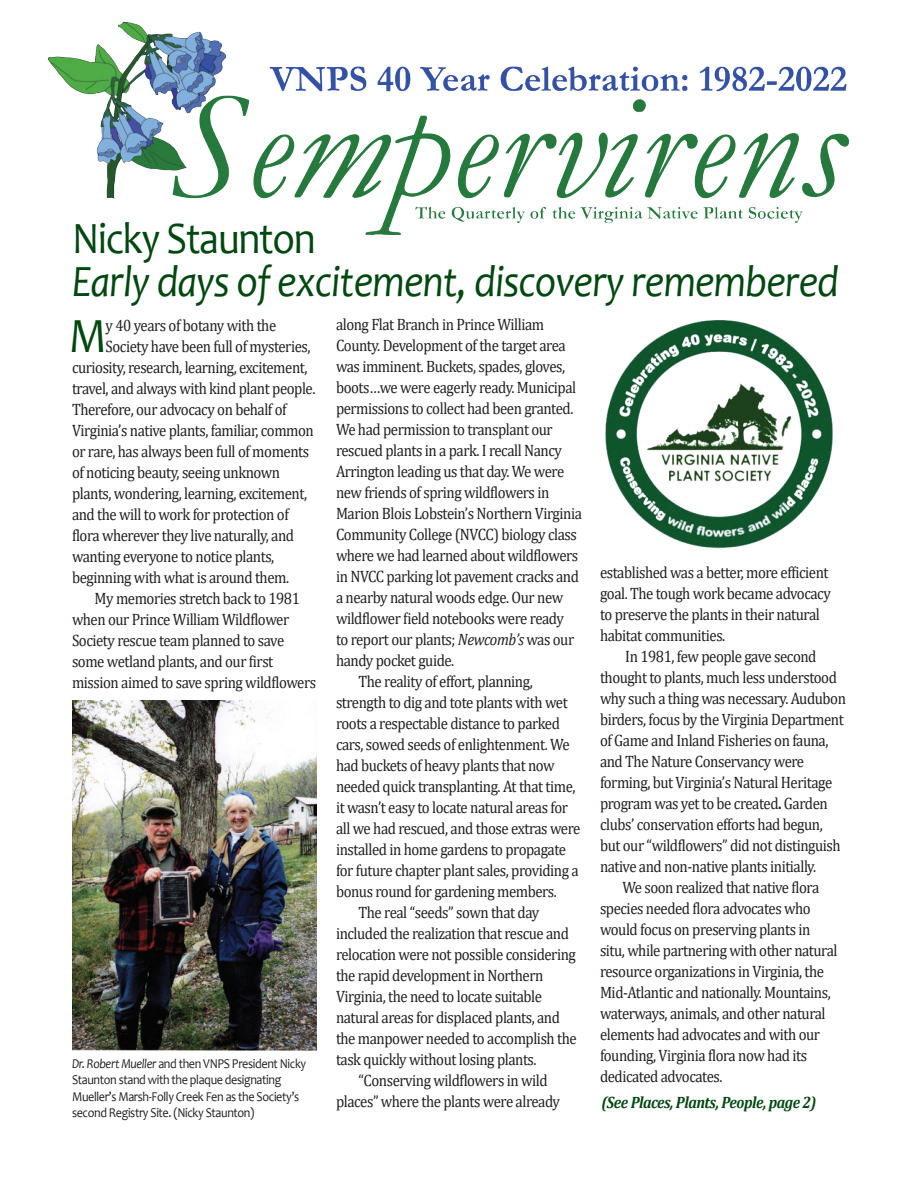
<style>
.page{position:relative;width:918px;height:1188px;background:#fff}
.page>*{position:absolute;margin:0;border:0;box-sizing:border-box;transform-origin:0 0}
.t1{font:49.5px "Candara";color:#004710;scale:.9 1}
.t2{font:italic 45px "Candara";letter-spacing:-.02em;color:#004710;scale:.9 1}
.t3{font:45px "Candara";letter-spacing:-.03em;color:#004710;scale:.9 1}
.t4{font:16.5px/21px "Cambria";letter-spacing:-.03em;color:#231f20;scale:.9 1}
.t5{font:italic 700 16.5px "Cambria";letter-spacing:-.03em;color:#004710;scale:.9 1}
.t6{font:13.5px/16.5px "Candara";letter-spacing:-.03em;color:#231f20;scale:.9 1}
.s1{font-style:italic}
.s2{font-weight:700}
</style>
<div class="page">
<img style="left:49px;top:23px;width:801px;height:212px">
<img style="left:605px;top:321px;width:228px;height:228px">
<img style="left:72px;top:700px;width:245px;height:350px">
<h2 class="t3" style="left:72px;top:210px;width:273px">Nicky Staunton</h2>
<h2 class="t2" style="left:72px;top:253px;width:854px">Early days of excitement, discovery remembered</h2>
<h1 class="t1" style="left:69px;top:304px;width:44px">M</h1>
<p class="t4" style="left:106px;top:314px;width:191px">y 40 years of botany with the</p>
<p class="t4" style="left:106px;top:335px;width:229px">Society have been full of mysteries,</p>
<p class="t4" style="left:72px;top:356px;width:263px">curiosity, research, learning, excitement,</p>
<p class="t4" style="left:72px;top:377px;width:272px">travel, and always with kind plant people.</p>
<p class="t4" style="left:72px;top:398px;width:240px">Therefore, our advocacy on behalf of</p>
<p class="t4" style="left:72px;top:419px;width:270px">Virginia’s native plants, familiar, common</p>
<p class="t4" style="left:72px;top:440px;width:265px">or rare, has always been full of moments</p>
<p class="t4" style="left:72px;top:461px;width:233px">of noticing beauty, seeing unknown</p>
<p class="t4" style="left:72px;top:482px;width:263px">plants, wondering, learning, excitement,</p>
<p class="t4" style="left:72px;top:503px;width:243px">and the will to work for protection of</p>
<p class="t4" style="left:72px;top:524px;width:248px">flora wherever they live naturally, and</p>
<p class="t4" style="left:72px;top:545px;width:226px">wanting everyone to notice plants,</p>
<p class="t4" style="left:72px;top:566px;width:243px">beginning with what is around them.</p>
<p class="t4" style="left:94px;top:587px;width:230px">My memories stretch back to 1981</p>
<p class="t4" style="left:72px;top:608px;width:243px">when our Prince William Wildflower</p>
<p class="t4" style="left:72px;top:629px;width:237px">Society rescue team planned to save</p>
<p class="t4" style="left:72px;top:650px;width:225px">some wetland plants, and our first</p>
<p class="t4" style="left:72px;top:671px;width:273px">mission aimed to save spring wildflowers</p>
<p class="t6" style="left:72px;top:1055px;width:262px"><span class="s1">Dr. Robert Mueller</span> and then VNPS President Nicky Staunton stand with the plaque designating Mueller’s Marsh-Folly Creek Fen as the Society’s second Registry Site. (Nicky Staunton)</p>
<p class="t4" style="left:336px;top:314px;width:233px">along Flat Branch in Prince William</p>
<p class="t4" style="left:336px;top:335px;width:257px">County. Development of the target area</p>
<p class="t4" style="left:336px;top:356px;width:256px">was imminent. Buckets, spades, gloves,</p>
<p class="t4" style="left:336px;top:377px;width:268px">boots…we were eagerly ready. Municipal</p>
<p class="t4" style="left:336px;top:398px;width:265px">permissions to collect had been granted.</p>
<p class="t4" style="left:336px;top:419px;width:242px">We had permission to transplant our</p>
<p class="t4" style="left:336px;top:440px;width:253px">rescued plants in a park. I recall Nancy</p>
<p class="t4" style="left:336px;top:461px;width:255px">Arrington leading us that day. We were</p>
<p class="t4" style="left:336px;top:482px;width:239px">new friends of spring wildflowers in</p>
<p class="t4" style="left:336px;top:503px;width:275px">Marion Blois Lobstein’s Northern Virginia</p>
<p class="t4" style="left:336px;top:524px;width:269px">Community College (NVCC) biology class</p>
<p class="t4" style="left:336px;top:545px;width:271px">where we had learned about wildflowers</p>
<p class="t4" style="left:336px;top:566px;width:272px">in NVCC parking lot pavement cracks and</p>
<p class="t4" style="left:336px;top:587px;width:254px">a nearby natural woods edge. Our new</p>
<p class="t4" style="left:336px;top:608px;width:255px">wildflower field notebooks were ready</p>
<p class="t4" style="left:336px;top:629px;width:266px">to report our plants; <span class="s1">Newcomb’s</span> was our</p>
<p class="t4" style="left:336px;top:650px;width:133px">handy pocket guide.</p>
<p class="t4" style="left:359px;top:671px;width:195px">The reality of effort, planning,</p>
<p class="t4" style="left:336px;top:692px;width:259px">strength to dig and tote plants with wet</p>
<p class="t4" style="left:336px;top:713px;width:250px">roots a respectable distance to parked</p>
<p class="t4" style="left:336px;top:734px;width:261px">cars, sowed seeds of enlightenment. We</p>
<p class="t4" style="left:336px;top:755px;width:245px">had buckets of heavy plants that now</p>
<p class="t4" style="left:336px;top:776px;width:268px">needed quick transplanting. At that time,</p>
<p class="t4" style="left:336px;top:797px;width:259px">it wasn’t easy to locate natural areas for</p>
<p class="t4" style="left:336px;top:818px;width:273px">all we had rescued, and those extras were</p>
<p class="t4" style="left:336px;top:839px;width:257px">installed in home gardens to propagate</p>
<p class="t4" style="left:336px;top:860px;width:271px">for future chapter plant sales, providing a</p>
<p class="t4" style="left:336px;top:881px;width:247px">bonus round for gardening members.</p>
<p class="t4" style="left:359px;top:902px;width:202px">The real “seeds” sown that day</p>
<p class="t4" style="left:336px;top:923px;width:260px">included the realization that rescue and</p>
<p class="t4" style="left:336px;top:944px;width:268px">relocation were not possible considering</p>
<p class="t4" style="left:336px;top:965px;width:232px">the rapid development in Northern</p>
<p class="t4" style="left:336px;top:986px;width:230px">Virginia, the need to locate suitable</p>
<p class="t4" style="left:336px;top:1007px;width:250px">natural areas for displaced plants, and</p>
<p class="t4" style="left:336px;top:1028px;width:269px">the manpower needed to accomplish the</p>
<p class="t4" style="left:336px;top:1049px;width:224px">task quickly without losing plants.</p>
<p class="t4" style="left:359px;top:1070px;width:212px">“Conserving wildflowers in wild</p>
<p class="t4" style="left:336px;top:1091px;width:250px">places” where the plants were already</p>
<p class="t4" style="left:600px;top:562px;width:258px">established was a better, more efficient goal. The tough work became advocacy to preserve the plants in their natural habitat communities.</p>
<p class="t4" style="left:625px;top:646px;width:214px">In 1981, few people gave second</p>
<p class="t4" style="left:600px;top:667px;width:265px">thought to plants, much less understood</p>
<p class="t4" style="left:600px;top:688px;width:275px">why such a thing was necessary. Audubon</p>
<p class="t4" style="left:600px;top:709px;width:272px">birders, focus by the Virginia Department</p>
<p class="t4" style="left:600px;top:730px;width:255px">of Game and Inland Fisheries on fauna,</p>
<p class="t4" style="left:600px;top:751px;width:228px">and The Nature Conservancy were</p>
<p class="t4" style="left:600px;top:772px;width:260px">forming, but Virginia’s Natural Heritage</p>
<p class="t4" style="left:600px;top:793px;width:255px">program was yet to be created<span class="s2">.</span> Garden</p>
<p class="t4" style="left:600px;top:814px;width:249px">clubs’ conservation efforts had begun,</p>
<p class="t4" style="left:600px;top:835px;width:269px">but our “wildflowers” did not distinguish</p>
<p class="t4" style="left:600px;top:856px;width:242px">native and non-native plants initially.</p>
<p class="t4" style="left:623px;top:877px;width:220px">We soon realized that native flora</p>
<p class="t4" style="left:600px;top:898px;width:236px">species needed flora advocates who</p>
<p class="t4" style="left:600px;top:919px;width:235px">would focus on preserving plants in</p>
<p class="t4" style="left:600px;top:940px;width:265px">situ, while partnering with other natural</p>
<p class="t4" style="left:600px;top:961px;width:251px">resource organizations in Virginia, the</p>
<p class="t4" style="left:600px;top:982px;width:258px">Mid-Atlantic and nationally. Mountains,</p>
<p class="t4" style="left:600px;top:1003px;width:252px">waterways, animals, and other natural</p>
<p class="t4" style="left:600px;top:1024px;width:246px">elements had advocates and with our</p>
<p class="t4" style="left:600px;top:1045px;width:232px">founding, Virginia flora now had its</p>
<p class="t4" style="left:600px;top:1066px;width:138px">dedicated advocates.</p>
<p class="t5" style="left:602px;top:1091px;width:240px">(See Places, Plants, People, page 2)</p>
</div>
